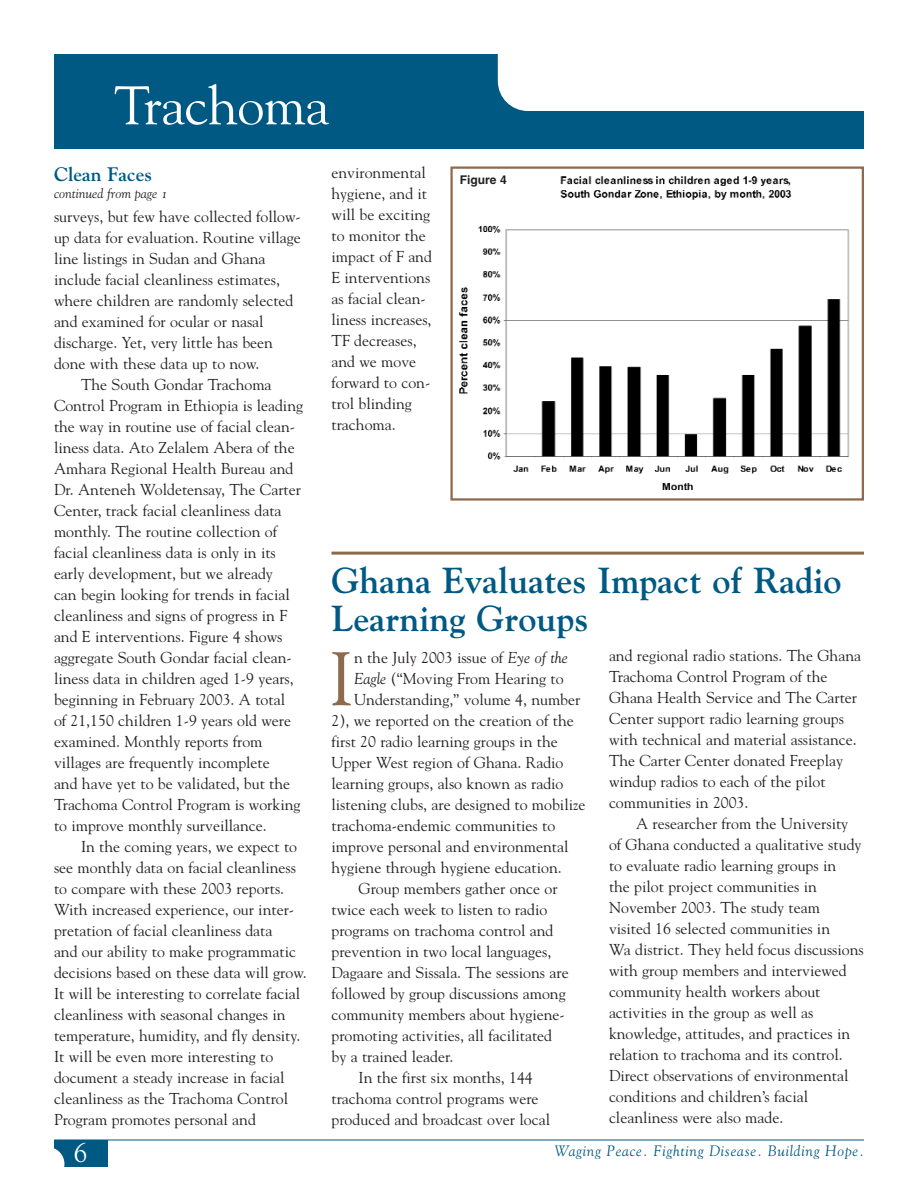
<style>
.page{position:relative;width:918px;height:1188px;background:#fff}
.page>*{position:absolute;margin:0;border:0;box-sizing:border-box;transform-origin:0 0}
.t1{font:75.3px "Goudy";color:#8c6a4b}
.t2{font:54px "Goudy";letter-spacing:-.01em;color:#fff}
.t3{font:36px/37.5px "Goudy Bold Os F";color:#005983}
.t4{font:27px "Goudy";color:#fff}
.t5{font:19.5px "Goudy Bold Os F";color:#005983}
.t6{font:15.75px/21px "Goudy";color:#231f20}
.t7{font:15px "Goudy Italic Os F";letter-spacing:.05em;color:#005983}
.t8{font:13.5px "Goudy Italic Os F";color:#231f20}
.t9{font:700 12px "Helvetica";color:#231f20}
.s1{font-family:"Goudy Italic Os F"}
</style>
<div class="page">
<div style="left:450px;top:166px;width:414px;height:335px;border:2px solid #8c6a4b"></div>
<div style="left:54px;top:54px;width:810px;height:94px;background:#005983"></div>
<div style="left:498px;top:54px;width:366px;height:57px;background:#fff"></div>
<div style="left:54px;top:1140px;width:54px;height:27px;background:#005983"></div>
<div style="left:11px;top:1147px;width:53px;height:34px;background:#fff;border-radius:17px"></div>
<hr style="left:54px;top:1140px;width:810px;height:1px;background:#005983">
<img style="left:458px;top:176px;width:392px;height:314px">
<hr style="left:332px;top:552px;width:532px;height:3px;background:#8c6a4b">
<div style="left:460px;top:175px;width:57px;height:18px;background:#fff"></div>
<h2 class="t2" style="left:114px;top:84px;width:217px">Trachoma</h2>
<p class="t5" style="left:54px;top:166px;width:100px">Clean Faces</p>
<p class="t8" style="left:54px;top:187px;width:115px">continued from page 1</p>
<p class="t6" style="left:54px;top:207px;width:248px">surveys, but few have collected follow-</p>
<p class="t6" style="left:54px;top:228px;width:248px">up data for evaluation. Routine village</p>
<p class="t6" style="left:54px;top:249px;width:213px">line listings in Sudan and Ghana</p>
<p class="t6" style="left:54px;top:270px;width:227px">include facial cleanliness estimates,</p>
<p class="t6" style="left:54px;top:291px;width:241px">where children are randomly selected</p>
<p class="t6" style="left:54px;top:312px;width:211px">and examined for ocular or nasal</p>
<p class="t6" style="left:54px;top:333px;width:220px">discharge. Yet, very little has been</p>
<p class="t6" style="left:54px;top:354px;width:207px">done with these data up to now.</p>
<p class="t6" style="left:81px;top:375px;width:192px">The South Gondar Trachoma</p>
<p class="t6" style="left:54px;top:396px;width:251px">Control Program in Ethiopia is leading</p>
<p class="t6" style="left:54px;top:417px;width:243px">the way in routine use of facial clean-</p>
<p class="t6" style="left:54px;top:438px;width:242px">liness data. Ato Zelalem Abera of the</p>
<p class="t6" style="left:54px;top:459px;width:241px">Amhara Regional Health Bureau and</p>
<p class="t6" style="left:54px;top:480px;width:249px">Dr. Anteneh Woldetensay, The Carter</p>
<p class="t6" style="left:54px;top:501px;width:229px">Center, track facial cleanliness data</p>
<p class="t6" style="left:54px;top:522px;width:225px">monthly. The routine collection of</p>
<p class="t6" style="left:54px;top:543px;width:223px">facial cleanliness data is only in its</p>
<p class="t6" style="left:54px;top:564px;width:220px">early development, but we already</p>
<p class="t6" style="left:54px;top:585px;width:237px">can begin looking for trends in facial</p>
<p class="t6" style="left:54px;top:606px;width:235px">cleanliness and signs of progress in F</p>
<p class="t6" style="left:54px;top:627px;width:230px">and E interventions. Figure 4 shows</p>
<p class="t6" style="left:54px;top:648px;width:239px">aggregate South Gondar facial clean-</p>
<p class="t6" style="left:54px;top:669px;width:241px">liness data in children aged 1-9 years,</p>
<p class="t6" style="left:54px;top:690px;width:233px">beginning in February 2003. A total</p>
<p class="t6" style="left:54px;top:711px;width:239px">of 21,150 children 1-9 years old were</p>
<p class="t6" style="left:54px;top:732px;width:210px">examined. Monthly reports from</p>
<p class="t6" style="left:54px;top:753px;width:217px">villages are frequently incomplete</p>
<p class="t6" style="left:54px;top:774px;width:238px">and have yet to be validated, but the</p>
<p class="t6" style="left:54px;top:795px;width:248px">Trachoma Control Program is working</p>
<p class="t6" style="left:54px;top:816px;width:214px">to improve monthly surveillance.</p>
<p class="t6" style="left:81px;top:837px;width:218px">In the coming years, we expect to</p>
<p class="t6" style="left:54px;top:858px;width:244px">see monthly data on facial cleanliness</p>
<p class="t6" style="left:54px;top:879px;width:232px">to compare with these 2003 reports.</p>
<p class="t6" style="left:54px;top:900px;width:242px">With increased experience, our inter-</p>
<p class="t6" style="left:54px;top:921px;width:220px">pretation of facial cleanliness data</p>
<p class="t6" style="left:54px;top:942px;width:244px">and our ability to make programmatic</p>
<p class="t6" style="left:54px;top:963px;width:254px">decisions based on these data will grow.</p>
<p class="t6" style="left:54px;top:984px;width:248px">It will be interesting to correlate facial</p>
<p class="t6" style="left:54px;top:1005px;width:233px">cleanliness with seasonal changes in</p>
<p class="t6" style="left:54px;top:1026px;width:248px">temperature, humidity, and fly density.</p>
<p class="t6" style="left:54px;top:1047px;width:221px">It will be even more interesting to</p>
<p class="t6" style="left:54px;top:1068px;width:232px">document a steady increase in facial</p>
<p class="t6" style="left:54px;top:1089px;width:236px">cleanliness as the Trachoma Control</p>
<p class="t6" style="left:54px;top:1110px;width:203px">Program promotes personal and</p>
<p class="t6" style="left:332px;top:163px;width:102px">environmental hygiene, and it will be exciting to monitor the impact of F and<br>E interventions as facial clean&shy;liness increases,<br>TF decreases, and we move forward to con&shy;trol blinding trachoma.</p>
<p class="t9" style="left:460px;top:175px;width:48px">Figure 4</p>
<h3 class="t3" style="left:332px;top:565px;width:511px">Ghana Evaluates Impact of Radio<br>Learning Groups</h3>
<p class="t6" style="left:609px;top:646px;width:254px">and regional radio stations. The Ghana Trachoma Control Program of the Ghana Health Service and The Carter Center support radio learning groups with technical and material assistance.<br>The Carter Center donated Freeplay windup radios to each of the pilot communities in 2003.</p>
<p class="t6" style="left:609px;top:814px;width:256px;text-indent:27px">A researcher from the University of Ghana conducted a qualitative study to evaluate radio learning groups in<br>the pilot project communities in November 2003. The study team visited 16 selected communities in<br>Wa district. They held focus discussions with group members and interviewed community health workers about activities in the group as well as knowledge, attitudes, and practices in relation to trachoma and its control.<br>Direct observations of environmental conditions and children’s facial cleanliness were also made.</p>
<h1 class="t1" style="left:329px;top:649px;width:27px">I</h1>
<p class="t6" style="left:354px;top:648px;width:215px">n the July 2003 issue of <span class="s1">Eye of the</span></p>
<p class="t6" style="left:354px;top:669px;width:211px"><span class="s1">Eagle</span> (“Moving From Hearing to</p>
<p class="t6" style="left:354px;top:690px;width:228px">Understanding,” volume 4, number</p>
<p class="t6" style="left:331px;top:711px;width:244px">2), we reported on the creation of the</p>
<p class="t6" style="left:331px;top:732px;width:228px">first 20 radio learning groups in the</p>
<p class="t6" style="left:331px;top:753px;width:234px">Upper West region of Ghana. Radio</p>
<p class="t6" style="left:331px;top:774px;width:234px">learning groups, also known as radio</p>
<p class="t6" style="left:331px;top:795px;width:255px">listening clubs, are designed to mobilize</p>
<p class="t6" style="left:331px;top:816px;width:225px">trachoma-endemic communities to</p>
<p class="t6" style="left:331px;top:837px;width:238px">improve personal and environmental</p>
<p class="t6" style="left:331px;top:858px;width:232px">hygiene through hygiene education.</p>
<p class="t6" style="left:358px;top:879px;width:201px">Group members gather once or</p>
<p class="t6" style="left:331px;top:900px;width:217px">twice each week to listen to radio</p>
<p class="t6" style="left:331px;top:921px;width:223px">programs on trachoma control and</p>
<p class="t6" style="left:331px;top:942px;width:221px">prevention in two local languages,</p>
<p class="t6" style="left:331px;top:963px;width:239px">Dagaare and Sissala. The sessions are</p>
<p class="t6" style="left:331px;top:984px;width:236px">followed by group discussions among</p>
<p class="t6" style="left:331px;top:1005px;width:235px">community members about hygiene-</p>
<p class="t6" style="left:331px;top:1026px;width:222px">promoting activities, all facilitated</p>
<p class="t6" style="left:331px;top:1047px;width:123px">by a trained leader.</p>
<p class="t6" style="left:358px;top:1068px;width:176px">In the first six months, 144</p>
<p class="t6" style="left:331px;top:1089px;width:209px">trachoma control programs were</p>
<p class="t6" style="left:331px;top:1110px;width:220px">produced and broadcast over local</p>
<h3 class="t4" style="left:74px;top:1142px;width:15px">6</h3>
<p class="t7" style="left:555px;top:1144px;width:311px">Waging Peace. Fighting Disease. Building Hope.</p>
</div>
